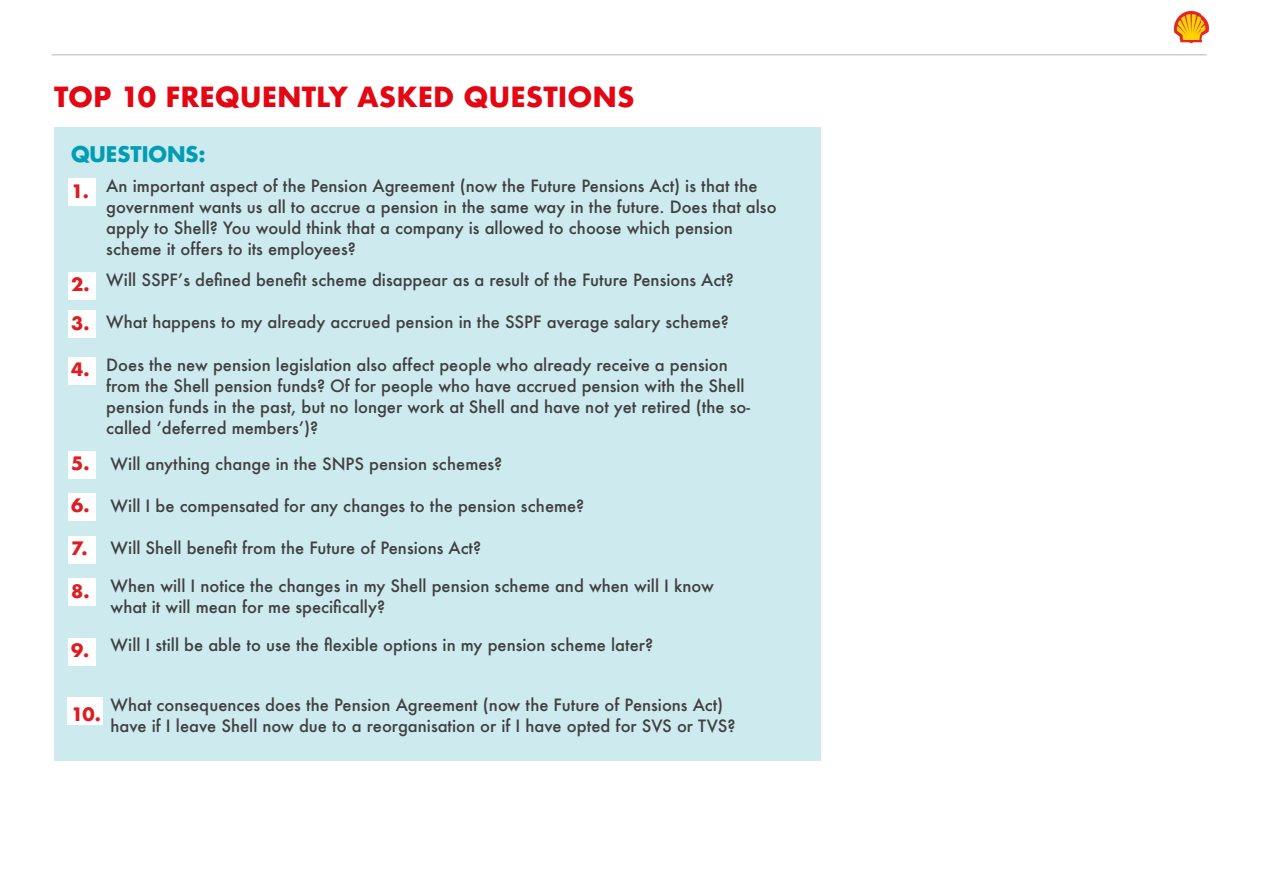
<style>
.page{position:relative;width:1263px;height:893px;background:#fff}
.page>*{position:absolute;margin:0;border:0;box-sizing:border-box;transform-origin:0 0}
.t1{font:700 27px "Futura";color:#e30613}
.t2{font:700 21px "Futura Std";color:#009db4}
.t3{font:700 18px "Futura";color:#dd1d21}
.t4{font:500 16.5px/21px "Futura";color:#3f3f40}
.s1{font-weight:700;font-size:18px;color:#dd1d21}
</style>
<div class="page">
<img style="left:1173px;top:11px;width:36px;height:33px">
<div style="left:54px;top:128px;width:766px;height:633px;background:#cdeaef"></div>
<div style="left:68px;top:179px;width:28px;height:27px;background:#fff"></div>
<div style="left:68px;top:272px;width:28px;height:28px;background:#fff"></div>
<div style="left:68px;top:310px;width:28px;height:28px;background:#fff"></div>
<div style="left:68px;top:357px;width:28px;height:28px;background:#fff"></div>
<div style="left:68px;top:451px;width:28px;height:27px;background:#fff"></div>
<div style="left:68px;top:493px;width:28px;height:28px;background:#fff"></div>
<div style="left:68px;top:536px;width:28px;height:27px;background:#fff"></div>
<div style="left:68px;top:578px;width:28px;height:28px;background:#fff"></div>
<div style="left:68px;top:638px;width:28px;height:27px;background:#fff"></div>
<div style="left:68px;top:697px;width:35px;height:28px;background:#fff"></div>
<hr style="left:52px;top:54px;width:1154px;height:2px;background:#cfcdcd">
<h1 class="t1" style="left:54px;top:78px;width:582px">TOP 10 FREQUENTLY ASKED QUESTIONS</h1>
<p class="t2" style="left:71px;top:140px;width:136px">QUESTIONS:</p>
<p class="t3" style="left:71px;top:178px;width:19px">1.</p>
<p class="t4" style="left:106px;top:175px;width:672px">An important aspect of the Pension Agreement (now the Future Pensions Act) is that the government wants us all to accrue a pension in the same way in the future. Does that also apply to Shell? You would think that a company is allowed to choose which pension scheme it offers to its employees?</p>
<p class="t4" style="left:71px;top:269px;width:664px"><span class="s1">2.</span> Will SSPF’s defined benefit scheme disappear as a result of the Future Pensions Act?</p>
<p class="t4" style="left:71px;top:311px;width:659px"><span class="s1">3.</span> What happens to my already accrued pension in the SSPF average salary scheme?</p>
<p class="t3" style="left:71px;top:357px;width:20px">4.</p>
<p class="t4" style="left:106px;top:354px;width:645px">Does the new pension legislation also affect people who already receive a pension from the Shell pension funds? Of for people who have accrued pension with the Shell pension funds in the past, but no longer work at Shell and have not yet retired (the so&shy;called ‘deferred members’)?</p>
<p class="t4" style="left:71px;top:453px;width:432px"><span class="s1">5.</span> Will anything change in the SNPS pension schemes?</p>
<p class="t4" style="left:71px;top:495px;width:515px"><span class="s1">6.</span> Will I be compensated for any changes to the pension scheme?</p>
<p class="t4" style="left:71px;top:537px;width:411px"><span class="s1">7.</span> Will Shell benefit from the Future of Pensions Act?</p>
<p class="t4" style="left:111px;top:575px;width:605px">When will I notice the changes in my Shell pension scheme and when will I know what it will mean for me specifically?</p>
<p class="t3" style="left:71px;top:578px;width:20px">8.</p>
<p class="t4" style="left:71px;top:635px;width:584px"><span class="s1">9.</span> Will I still be able to use the flexible options in my pension scheme later?</p>
<p class="t4" style="left:111px;top:694px;width:626px">What consequences does the Pension Agreement (now the Future of Pensions Act) have if I leave Shell now due to a reorganisation or if I have opted for SVS or TVS?</p>
<p class="t3" style="left:71px;top:701px;width:31px">10.</p>
</div>
